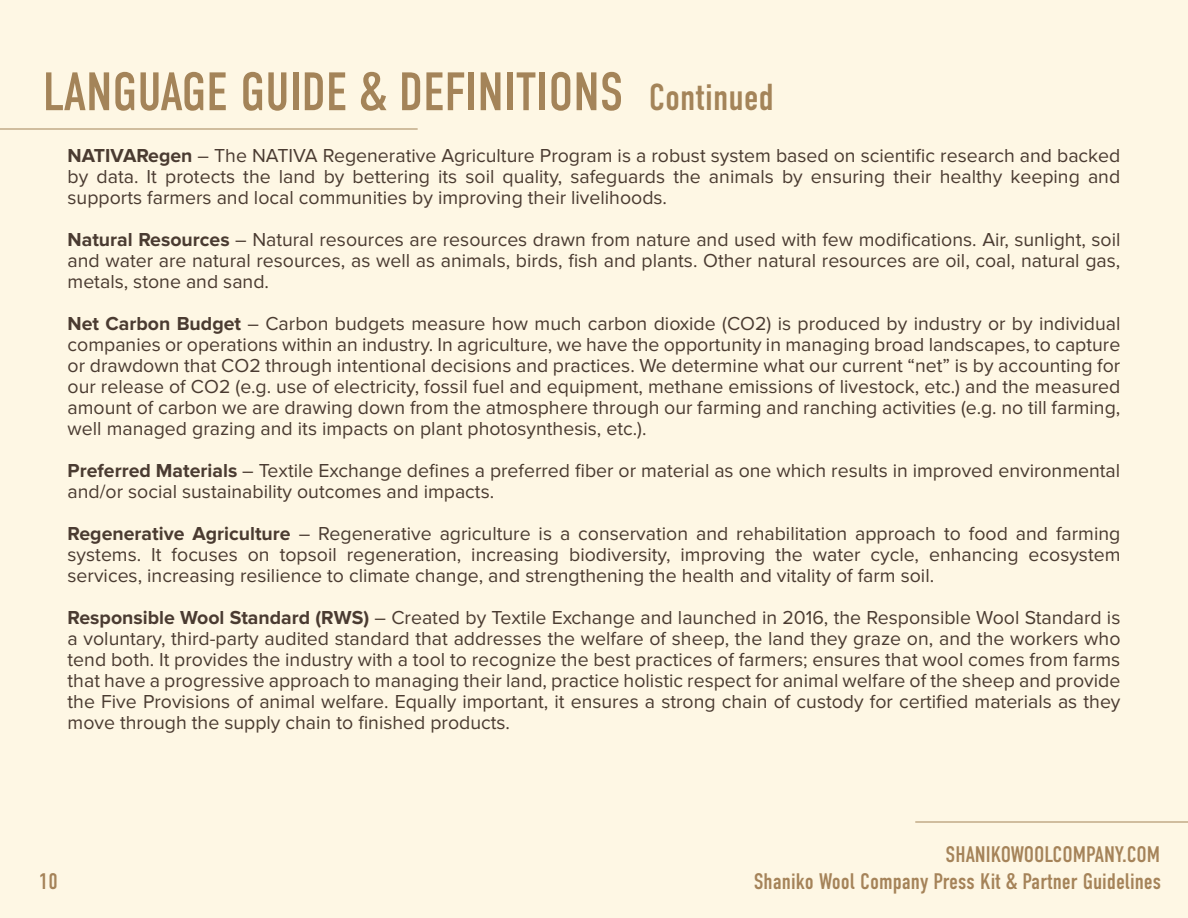
<style>
.page{position:relative;width:1188px;height:918px;background:#fef7e4}
.page>*{position:absolute;margin:0;border:0;box-sizing:border-box;transform-origin:0 0}
.t1{font:54px "DIN Condensed";color:#a48459}
.t2{font:37.5px "DIN Condensed";color:#a48459}
.t3{font:22.5px "DIN Condensed";color:#a58359}
.t4{font:19.5px/21px "Proxima Nova";color:#4a3b31;text-align:justify}
.s1{font-weight:700}
</style>
<div class="page">
<hr style="left:0;top:129px;width:418px;height:1px;background:#a48459">
<hr style="left:915px;top:822px;width:273px;height:1px;background:#a48459">
<h1 class="t1" style="left:43px;top:61px;width:582px">LANGUAGE GUIDE &amp; DEFINITIONS</h1>
<p class="t4" style="left:68px;top:146px;width:1054px"><span class="s1">NATIVARegen</span> – The NATIVA Regenerative Agriculture Program is a robust system based on scientific research and backed by data. It protects the land by bettering its soil quality, safeguards the animals by ensuring their healthy keeping and supports farmers and local communities by improving their livelihoods.</p>
<p class="t4" style="left:68px;top:230px;width:1054px"><span class="s1">Natural Resources</span> – Natural resources are resources drawn from nature and used with few modifications. Air, sunlight, soil and water are natural resources, as well as animals, birds, fish and plants. Other natural resources are oil, coal, natural gas, metals, stone and sand.</p>
<p class="t4" style="left:68px;top:314px;width:1054px"><span class="s1">Net Carbon Budget</span> – Carbon budgets measure how much carbon dioxide (CO2) is produced by industry or by individual companies or operations within an industry. In agriculture, we have the opportunity in managing broad landscapes, to capture or drawdown that CO2 through intentional decisions and practices. We determine what our current “net” is by accounting for our release of CO2 (e.g. use of electricity, fossil fuel and equipment, methane emissions of livestock, etc.) and the measured amount of carbon we are drawing down from the atmosphere through our farming and ranching activities (e.g. no till farming, well managed grazing and its impacts on plant photosynthesis, etc.).</p>
<p class="t4" style="left:68px;top:461px;width:1054px"><span class="s1">Preferred Materials</span> – Textile Exchange defines a preferred fiber or material as one which results in improved environmental and/or social sustainability outcomes and impacts.</p>
<p class="t4" style="left:68px;top:524px;width:1054px"><span class="s1">Regenerative Agriculture</span> – Regenerative agriculture is a conservation and rehabilitation approach to food and farming systems. It focuses on topsoil regeneration, increasing biodiversity, improving the water cycle, enhancing ecosystem services, increasing resilience to climate change, and strengthening the health and vitality of farm soil.</p>
<p class="t4" style="left:68px;top:608px;width:1054px"><span class="s1">Responsible Wool Standard (RWS)</span> – Created by Textile Exchange and launched in 2016, the Responsible Wool Standard is a voluntary, third-party audited standard that addresses the welfare of sheep, the land they graze on, and the workers who tend both. It provides the industry with a tool to recognize the best practices of farmers; ensures that wool comes from farms that have a progressive approach to managing their land, practice holistic respect for animal welfare of the sheep and provide the Five Provisions of animal welfare. Equally important, it ensures a strong chain of custody for certified materials as they move through the supply chain to finished products.</p>
<h2 class="t2" style="left:649px;top:77px;width:127px">Continued</h2>
<p class="t3" style="left:946px;top:842px;width:216px">SHANIKOWOOLCOMPANY.COM</p>
<p class="t3" style="left:39px;top:869px;width:20px">10</p>
<p class="t3" style="left:754px;top:869px;width:409px">Shaniko Wool Company Press Kit &amp; Partner Guidelines</p>
</div>
